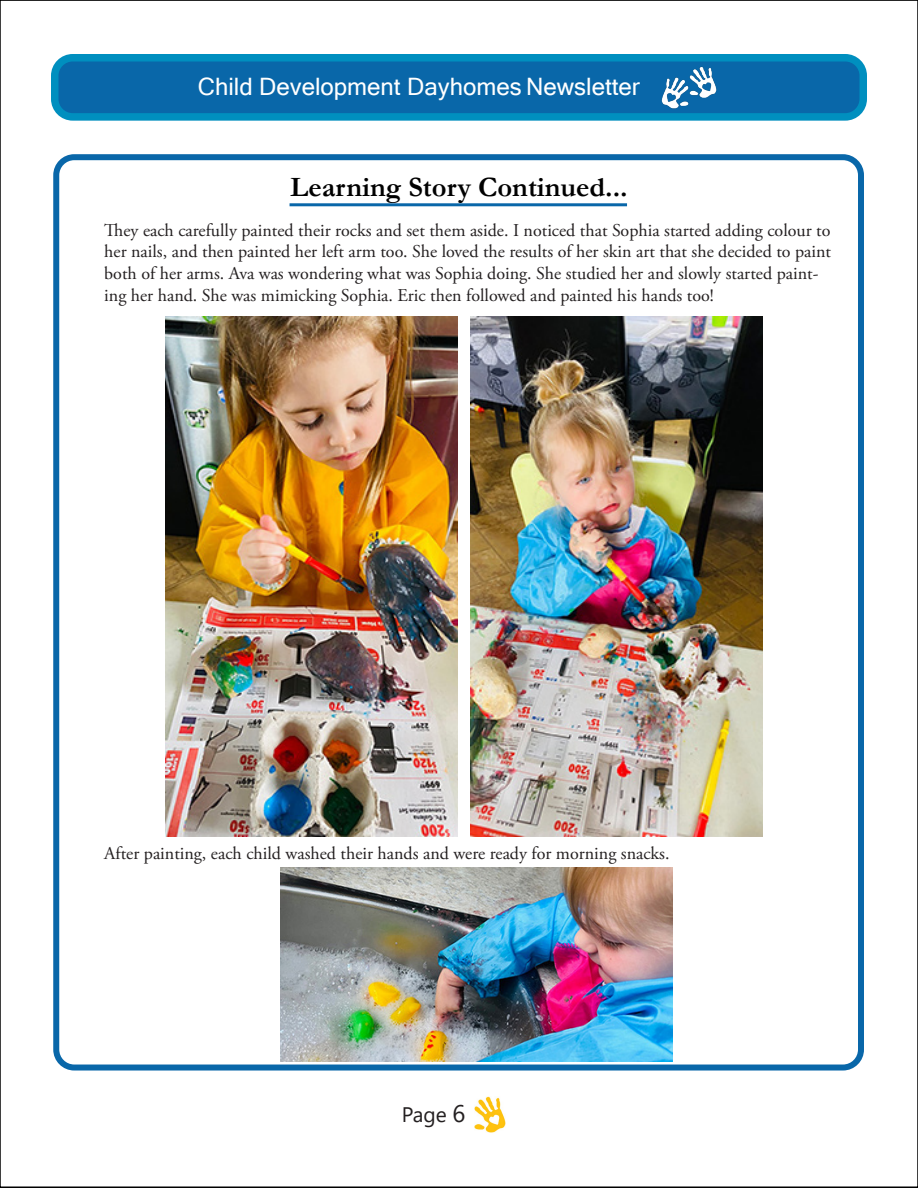
<style>
.page{position:relative;width:918px;height:1188px;background:#fff}
.page>*{position:absolute;margin:0;border:0;box-sizing:border-box;transform-origin:0 0}
.t1{font:700 28.2px "Garamond";color:#000}
.t2{font:24px "Microsoft Sans Serif";color:#fff}
.t3{font:21px "Segoe UI";color:#231f20}
.t4{font:18px/21.6px "Adobe Garamond Pro";color:#231f20}
.s1{font-size:24px}
</style>
<div class="page">
<div style="left:55px;top:58px;width:808px;height:59px;background:#0967a9;border-radius:18px"></div>
<div style="left:51px;top:54px;width:816px;height:67px;border:8px solid #008fbf;border-radius:18px"></div>
<img style="left:661px;top:67px;width:56px;height:42px">
<div style="left:53px;top:154px;width:811px;height:917px;border:6px solid #0967a9;border-radius:18px"></div>
<hr style="left:290px;top:203px;width:337px;height:3px;background:#0967a9">
<img style="left:166px;top:316px;width:291px;height:521px">
<img style="left:471px;top:316px;width:291px;height:521px">
<img style="left:280px;top:867px;width:393px;height:195px">
<img style="left:475px;top:1096px;width:31px;height:37px">
<p class="t2" style="left:198px;top:71px;width:443px">Child Development Dayhomes Newsletter</p>
<p class="t1" style="left:290px;top:168px;width:339px">Learning Story Continued...</p>
<p class="t4" style="left:104px;top:220px;width:728px">They each carefully painted their rocks and set them aside. I noticed that Sophia started adding colour to her nails, and then painted her left arm too. She loved the results of her skin art that she decided to paint both of her arms. Ava was wondering what was Sophia doing. She studied her and slowly started paint&shy;ing her hand. She was mimicking Sophia. Eric then followed and painted his hands too!</p>
<p class="t4" style="left:104px;top:843px;width:567px">After painting, each child washed their hands and were ready for morning snacks.</p>
<p class="t3" style="left:402px;top:1095px;width:65px">Page <span class="s1">6</span></p>
</div>
